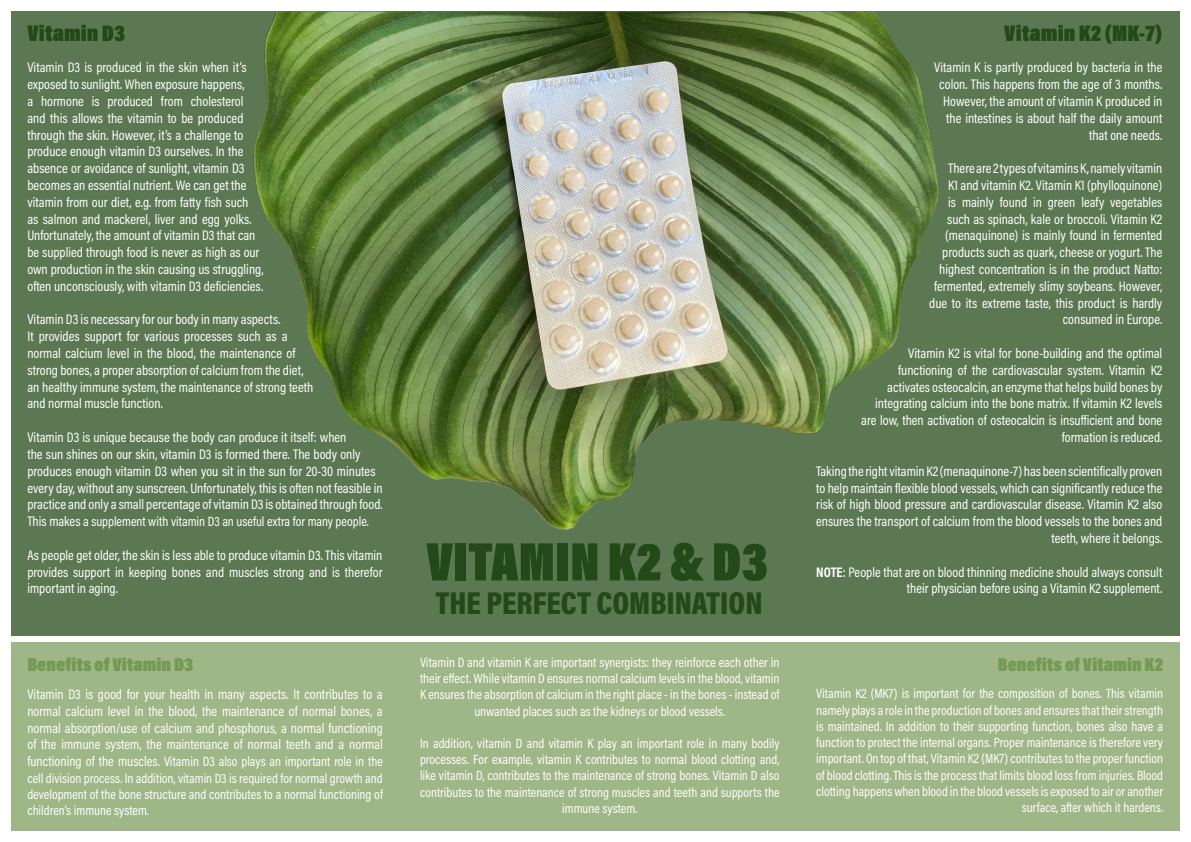
<style>
.page{position:relative;width:1191px;height:842px;background:#fff}
.page>*{position:absolute;margin:0;border:0;box-sizing:border-box;transform-origin:0 0}
.t1{font:900 55px "Acumin Pro Cond";color:#224917}
.t2{font:900 32px "Acumin Pro Cond";color:#224917}
.t3{font:900 23px "Acumin Pro Cond";color:#224917}
.t4{font:900 19px "Acumin Pro Cond";color:#739953}
.t5{font:14px/16.8px "Acumin Pro Cond";color:#fff;text-align:right}
.t6{font:13.5px/16.2px "Acumin Pro Cond";color:#fff;text-align:center}
.s1{font-size:14px}
.s2{font-weight:700}
.s3{font-weight:500}
</style>
<div class="page">
<div style="left:799px;top:11px;width:380px;height:625px;background:#5c7853"></div>
<div style="left:400px;top:11px;width:399px;height:625px;background:#5c7853"></div>
<div style="left:400px;top:642px;width:399px;height:189px;background:#9fb687"></div>
<div style="left:11px;top:11px;width:389px;height:625px;background:#5c7853"></div>
<div style="left:11px;top:642px;width:389px;height:189px;background:#9fb687"></div>
<div style="left:799px;top:642px;width:380px;height:189px;background:#9fb687"></div>
<img style="left:253px;top:11px;width:686px;height:519px">
<h3 class="t3" style="left:27px;top:19px;width:99px">Vitamin D3</h3>
<p class="t5" style="left:27px;top:59px;width:237px;text-align:left">Vitamin D3 is produced in the skin when it’s exposed to sunlight. When exposure happens,<br>a hormone is produced from cholesterol and this allows the vitamin to be produced through the skin. However, it’s a challenge to produce enough vitamin D3 ourselves. In the absence or avoidance of sunlight, vitamin D3 becomes an essential nutrient. We can get the vitamin from our diet, e.g. from fatty fish such<br>as salmon and mackerel, liver and egg yolks.<br>Unfortunately, the amount of vitamin D3 that can be supplied through food is never as high as our own production in the skin causing us struggling, often unconsciously, with vitamin D3 deficiencies.</p>
<p class="t5" style="left:27px;top:311px;width:288px;text-align:left">Vitamin D3 is necessary for our body in many aspects.<br>It provides support for various processes such as a normal calcium level in the blood, the maintenance of strong bones, a proper absorption of calcium from the diet, an healthy immune system, the maintenance of strong teeth and normal muscle function.</p>
<p class="t5" style="left:27px;top:429px;width:357px;text-align:left">Vitamin D3 is unique because the body can produce it itself: when<br>the sun shines on our skin, vitamin D3 is formed there. The body only produces enough vitamin D3 when you sit in the sun for 20-30 minutes every day, without any sunscreen. Unfortunately, this is often not feasible in practice and only a small percentage of vitamin D3 is obtained through food.</p>
<p class="t6" style="left:27px;top:513px;width:343px"><span class="s1">This makes</span> a supplement with vitamin D3 an useful extra for many people.</p>
<p class="t5" style="left:27px;top:546px;width:357px;text-align:justify">As people get older, the skin is less able to produce vitamin D3. This vitamin provides support in keeping bones and muscles strong and is therefor important in aging.</p>
<h3 class="t4" style="left:27px;top:652px;width:167px">Benefits of Vitamin D3</h3>
<p class="t5" style="left:27px;top:686px;width:357px;text-align:justify">Vitamin D3 is good for your health in many aspects. It contributes to a normal calcium level in the blood, the maintenance of normal bones, a normal absorption/use of calcium and phosphorus, a normal functioning of the immune system, the maintenance of normal teeth and a normal</p>
<p class="t6" style="left:27px;top:753px;width:357px;text-align:justify"><span class="s1">functioning of the muscles.</span> Vitamin D3 also plays an important role in the cell division process. In addition, vitamin D3 is required for normal growth and development of the bone structure and contributes to a normal functioning of children’s immune system.</p>
<h1 class="t1" style="left:426px;top:527px;width:343px">VITAMIN K2 &amp; D3</h1>
<h2 class="t2" style="left:435px;top:582px;width:328px">THE PERFECT COMBINATION</h2>
<p class="t6" style="left:420px;top:654px;width:361px">Vitamin D and vitamin K are important synergists: they reinforce each other in their effect. While vitamin D ensures normal calcium levels in the blood, vitamin K ensures the absorption of calcium in the right place - in the bones - instead of unwanted places such as the kidneys or blood vessels.</p>
<p class="t6" style="left:420px;top:735px;width:361px">In addition, vitamin D and vitamin K play an important role in many bodily processes. For example, vitamin K contributes to normal blood clotting and, like vitamin D, contributes to the maintenance of strong bones. Vitamin D also contributes to the maintenance of strong muscles and teeth and supports the immune system.</p>
<h3 class="t3" style="left:1004px;top:19px;width:159px">Vitamin K2 (MK-7)</h3>
<p class="t5" style="left:934px;top:59px;width:230px">Vitamin K is partly produced by bacteria in the colon. This happens from the age of 3 months.<br>However, the amount of vitamin K produced in the intestines is about half the daily amount that one needs.</p>
<p class="t5" style="left:929px;top:160px;width:235px">There are 2 types of vitamins K, namely vitamin<br>K1 and vitamin K2. Vitamin K1 (phylloquinone)<br>is mainly found in green leafy vegetables such as spinach, kale or broccoli. Vitamin K2 (menaquinone) is mainly found in fermented products such as quark, cheese or yogurt. The highest concentration is in the product Natto: fermented, extremely slimy soybeans. However, due to its extreme taste, this product is hardly consumed in Europe.</p>
<p class="t5" style="left:861px;top:345px;width:303px">Vitamin K2 is vital for bone-building and the optimal functioning of the cardiovascular system. Vitamin K2 activates osteocalcin, an enzyme that helps build bones by integrating calcium into the bone matrix. If vitamin K2 levels are low, then activation of osteocalcin is insufficient and bone formation is reduced.</p>
<p class="t5" style="left:816px;top:462px;width:348px">Taking the right vitamin K2 (menaquinone-7) has been scientifically proven to help maintain flexible blood vessels, which can significantly reduce the risk of high blood pressure and cardiovascular disease. Vitamin K2 also ensures the transport of calcium from the blood vessels to the bones and teeth, where it belongs.</p>
<p class="t5" style="left:816px;top:563px;width:348px"><span class="s2">NOTE</span><span class="s3">:</span> People that are on blood thinning medicine should always consult their physician before using a Vitamin K2 supplement.</p>
<h3 class="t4" style="left:997px;top:652px;width:167px">Benefits of Vitamin K2</h3>
<p class="t6" style="left:816px;top:685px;width:348px;text-align:right">Vitamin K2 (MK7) is important for the composition of bones. This vitamin namely plays a role in the production of bones and ensures that their strength is maintained. In addition to their supporting function, bones also have a function to protect the internal organs. Proper maintenance is therefore very important. On top of that, Vitamin K2 (MK7) contributes to the proper function of blood clotting. This is the process that limits blood loss from injuries. Blood clotting happens when blood in the blood vessels is exposed to air or another surface, after which it hardens.</p>
</div>
